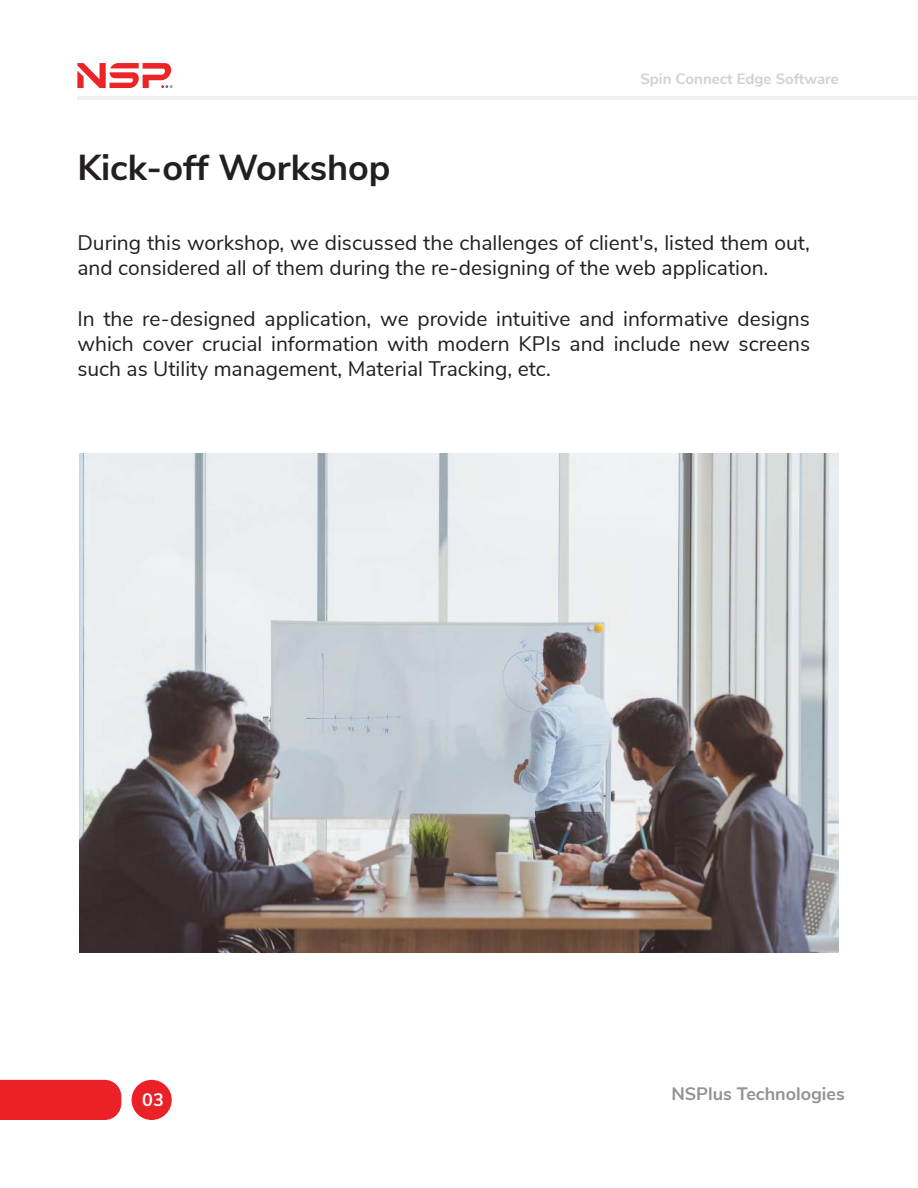
<style>
.page{position:relative;width:918px;height:1188px;background:#fff}
.page>*{position:absolute;margin:0;border:0;box-sizing:border-box;transform-origin:0 0}
.t1{font:700 36px "Nunito Sans";color:#221f1f}
.t2{font:21px/25.2px "Nunito Sans";color:#221f1f}
.t3{font:700 18px "Nunito Sans";color:#919395}
.t4{font:700 18px "Nunito Sans";color:#fff}
.t5{font:700 15px "Nunito Sans";color:#cfd1d2}
</style>
<div class="page">
<svg style="left:77px;top:63px;width:96px;height:25px"></svg>
<hr style="left:77px;top:97px;width:841px;height:3px;background:#f2efef">
<div style="left:0;top:1080px;width:121px;height:40px;background:#ea2127"></div>
<div style="left:132px;top:1080px;width:40px;height:40px;background:#ea2127;border-radius:50%"></div>
<img style="left:80px;top:453px;width:758px;height:500px">
<h1 class="t1" style="left:77px;top:141px;width:315px">Kick-off Workshop</h1>
<p class="t5" style="left:640px;top:68px;width:200px">Spin Connect Edge Software</p>
<p class="t2" style="left:77px;top:229px;width:734px">During this workshop, we discussed the challenges of client's, listed them out, and considered all of them during the re-designing of the web application.</p>
<p class="t2" style="left:77px;top:305px;width:734px;text-align:justify">In the re-designed application, we provide intuitive and informative designs which cover crucial information with modern KPIs and include new screens such as Utility management, Material Tracking, etc.</p>
<p class="t4" style="left:142px;top:1087px;width:23px">03</p>
<p class="t3" style="left:671px;top:1081px;width:175px">NSPlus Technologies</p>
</div>
